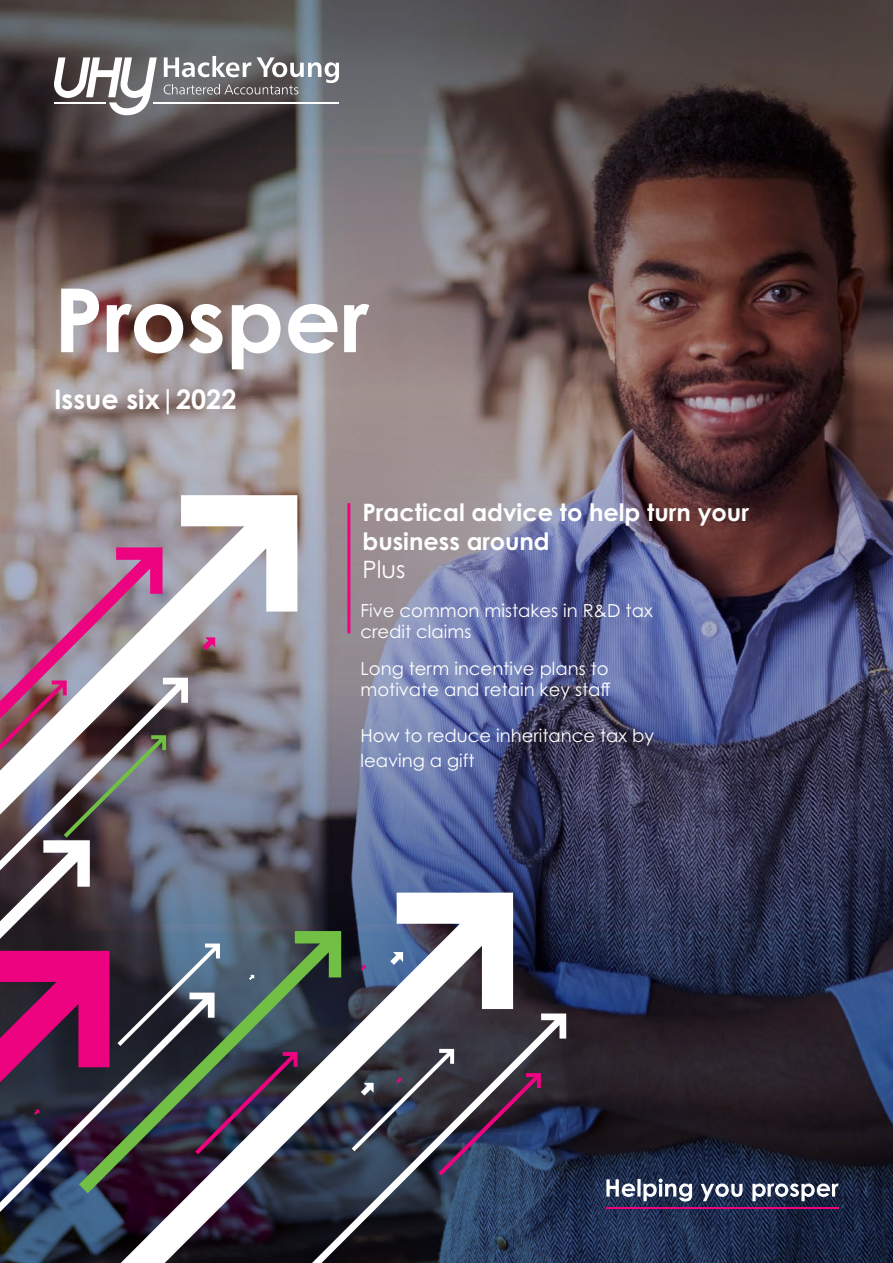
<style>
.page{position:relative;width:893px;height:1263px;background:#fff}
.page>*{position:absolute;margin:0;border:0;box-sizing:border-box;transform-origin:0 0}
.Cover_Title{font:700 88.5px "Century Gothic Pro";color:#fff}
.Cover_Title-2{font:700 27px "Century Gothic Pro";color:#fff}
.Page_title_-_16pt{font:700 24px/28.8px "Century Gothic Pro";color:#fff}
.Cover_intro_-_14pt{font:18px/21px "Century Gothic Pro";color:#fff}
.s1{font-weight:400}
</style>
<div class="page">
<svg style="left:0;top:683px;width:893px;height:580px;background:#353a58"></svg>
<img style="left:0;top:0;width:893px;height:683px">
<svg style="left:164px;top:56px;width:175px;height:39px"></svg>
<hr style="left:153px;top:102px;width:186px;height:2px;background:#fff">
<svg style="left:53px;top:57px;width:104px;height:58px"></svg>
<svg style="left:606px;top:1178px;width:233px;height:23px"></svg>
<hr style="left:607px;top:1207px;width:232px;height:1px;background:#ed0280">
<svg style="left:513px;top:1013px;width:53px;height:250px;background:#343e58"></svg>
<svg style="left:0;top:1154px;width:121px;height:58px;background:#3e4d5f"></svg>
<svg style="left:0;top:495px;width:297px;height:52px"></svg>
<svg style="left:121px;top:893px;width:392px;height:370px"></svg>
<img style="left:0;top:547px;width:298px;height:607px">
<svg style="left:361px;top:965px;width:5px;height:5px"></svg>
<svg style="left:352px;top:1049px;width:189px;height:126px;background:#474659"></svg>
<svg style="left:390px;top:952px;width:13px;height:13px"></svg>
<hr style="left:347px;top:503px;width:3px;height:130px;background:#ed0280">
<p class="Cover_Title" style="left:54px;top:265px;width:317px">Prosper</p>
<p class="Cover_Title-2" style="left:54px;top:383px;width:184px">Issue six|2022</p>
<p class="Page_title_-_16pt" style="left:362px;top:497px;width:388px">Practical advice to help turn your business around<br><span class="s1">Plus</span></p>
<p class="Cover_intro_-_14pt" style="left:361px;top:600px;width:294px">Five common mistakes in R&amp;D tax credit claims</p>
<p class="Cover_intro_-_14pt" style="left:361px;top:658px;width:251px">Long term incentive plans to motivate and retain key staff</p>
<p class="Cover_intro_-_14pt" style="left:361px;top:722px;width:295px;line-height:25.2px">How to reduce inheritance tax by leaving a gift</p>
</div>
